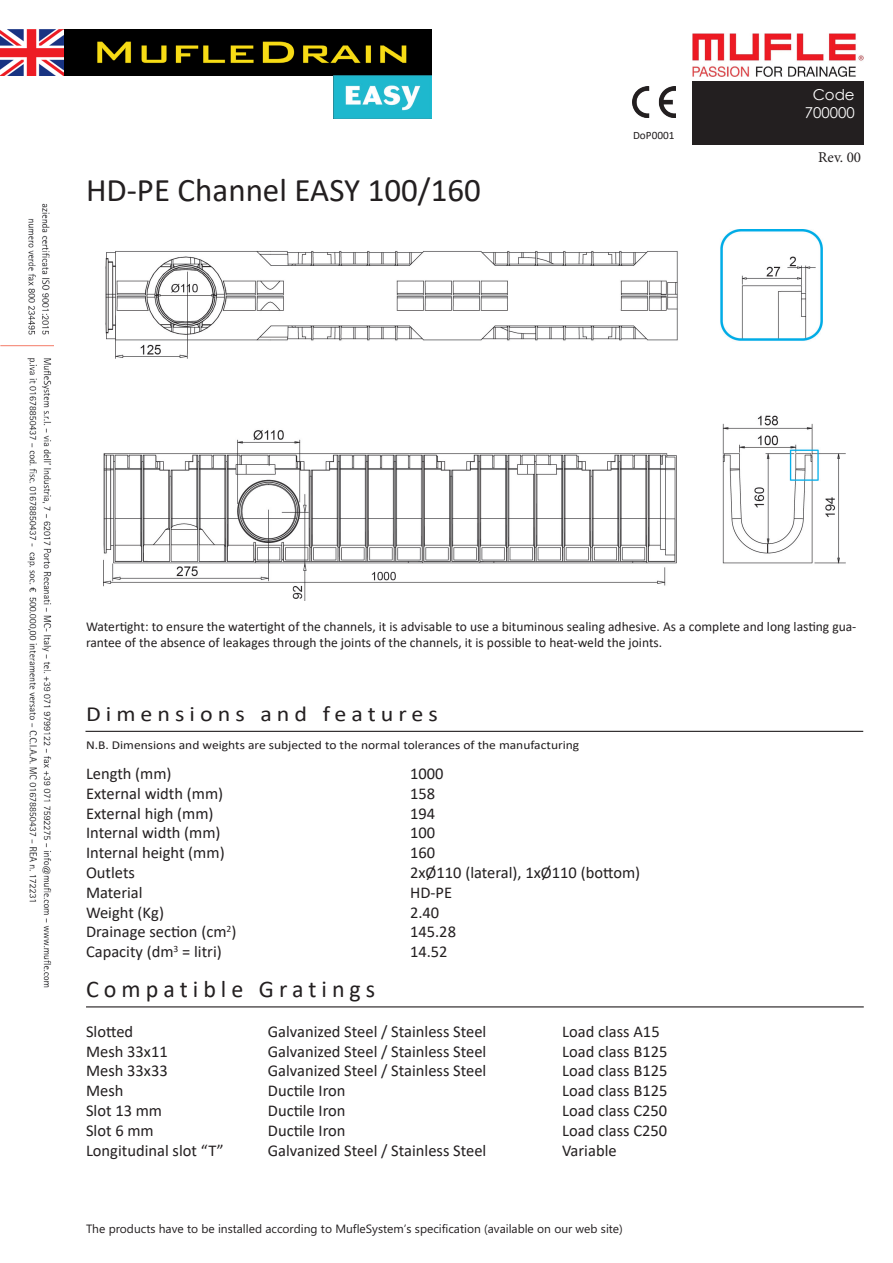
<style>
.page{position:relative;width:893px;height:1263px;background:#fff}
.page>*{position:absolute;margin:0;border:0;box-sizing:border-box;transform-origin:0 0}
.t1{font:33px "Calibri";color:#231f20}
.t2{font:24px "Calibri";letter-spacing:.21em;color:#231f20}
.t3{font:21.6px "Calibri";letter-spacing:.21em;color:#231f20;scale:1.11 1}
.t4{font:16.5px "Calibri";color:#231f20}
.t5{font:15px "Century Gothic";color:#fff}
.t6{font:15px "Minion Pro";color:#231f20}
.t7{font:13.5px/16.2px "Calibri";color:#231f20}
.t8{font:12.15px "Calibri";color:#231f20;scale:1.11 1}
.t9{font:12px "Microsoft Phags Pa";color:#231f20}
.t10{font:11.25px "Calibri";color:#231f20}
</style>
<div class="page">
<img style="left:0;top:204px;width:53px;height:783px">
<div style="left:692px;top:81px;width:171px;height:64px;background:#231f20"></div>
<img style="left:632px;top:87px;width:43px;height:30px">
<img style="left:692px;top:34px;width:171px;height:43px">
<hr style="left:85px;top:731px;width:778px;height:1px;background:#231f20">
<hr style="left:86px;top:1006px;width:778px;height:1px;background:#231f20">
<img style="left:103px;top:229px;width:743px;height:371px">
<img style="left:0;top:30px;width:432px;height:46px">
<img style="left:334px;top:76px;width:97px;height:42px">
<p class="t1" style="left:86px;top:167px;width:396px">HD-PE Channel EASY 100/160</p>
<p class="t10" style="left:633px;top:128px;width:43px">DoP0001</p>
<p class="t5" style="left:813px;top:84px;width:44px">Code</p>
<p class="t5" style="left:805px;top:102px;width:51px">700000</p>
<p class="t6" style="left:818px;top:147px;width:44px">Rev. 00</p>
<p class="t7" style="left:86px;top:618px;width:772px">Watertight: to ensure the watertight of the channels, it is advisable to use a bituminous sealing adhesive. As a complete and long lasting gua&shy;rantee of the absence of leakages through the joints of the channels, it is possible to heat-weld the joints.</p>
<p class="t3" style="left:86px;top:699px;width:319px">Dimensions and features</p>
<p class="t8" style="left:86px;top:736px;width:446px">N.B. Dimensions and weights are subjected to the normal tolerances of the manufacturing</p>
<p class="t4" style="left:86px;top:762px;width:87px">Length (mm)</p>
<p class="t4" style="left:410px;top:762px;width:35px">1000</p>
<p class="t4" style="left:86px;top:782px;width:139px">External width (mm)</p>
<p class="t4" style="left:410px;top:782px;width:27px">158</p>
<p class="t4" style="left:86px;top:802px;width:129px">External high (mm)</p>
<p class="t4" style="left:410px;top:802px;width:27px">194</p>
<p class="t4" style="left:86px;top:821px;width:136px">Internal width (mm)</p>
<p class="t4" style="left:410px;top:821px;width:27px">100</p>
<p class="t4" style="left:86px;top:841px;width:140px">Internal height (mm)</p>
<p class="t4" style="left:410px;top:841px;width:27px">160</p>
<p class="t4" style="left:86px;top:861px;width:51px">Outlets</p>
<p class="t4" style="left:410px;top:861px;width:232px">2xØ110 (lateral), 1xØ110 (bottom)</p>
<p class="t4" style="left:86px;top:881px;width:58px">Material</p>
<p class="t4" style="left:410px;top:881px;width:44px">HD-PE</p>
<p class="t4" style="left:86px;top:901px;width:79px">Weight (Kg)</p>
<p class="t4" style="left:410px;top:901px;width:31px">2.40</p>
<p class="t4" style="left:86px;top:920px;width:152px">Drainage section (cm<sup>2</sup>)</p>
<p class="t4" style="left:410px;top:920px;width:47px">145.28</p>
<p class="t4" style="left:86px;top:940px;width:137px">Capacity (dm<sup>3</sup> = litri)</p>
<p class="t4" style="left:410px;top:940px;width:39px">14.52</p>
<p class="t2" style="left:86px;top:972px;width:291px">Compatible Gratings</p>
<p class="t4" style="left:86px;top:1020px;width:49px">Slotted</p>
<p class="t4" style="left:86px;top:1040px;width:83px">Mesh 33x11</p>
<p class="t4" style="left:86px;top:1059px;width:83px">Mesh 33x33</p>
<p class="t4" style="left:86px;top:1079px;width:39px">Mesh</p>
<p class="t4" style="left:86px;top:1099px;width:78px">Slot 13 mm</p>
<p class="t4" style="left:86px;top:1119px;width:69px">Slot 6 mm</p>
<p class="t4" style="left:86px;top:1139px;width:139px">Longitudinal slot “T”</p>
<p class="t4" style="left:268px;top:1020px;width:220px">Galvanized Steel / Stainless Steel</p>
<p class="t4" style="left:268px;top:1040px;width:220px">Galvanized Steel / Stainless Steel</p>
<p class="t4" style="left:268px;top:1059px;width:220px">Galvanized Steel / Stainless Steel</p>
<p class="t4" style="left:268px;top:1079px;width:79px">Ductile Iron</p>
<p class="t4" style="left:268px;top:1099px;width:79px">Ductile Iron</p>
<p class="t4" style="left:268px;top:1119px;width:79px">Ductile Iron</p>
<p class="t4" style="left:268px;top:1139px;width:220px">Galvanized Steel / Stainless Steel</p>
<p class="t4" style="left:562px;top:1020px;width:99px">Load class A15</p>
<p class="t4" style="left:562px;top:1040px;width:107px">Load class B125</p>
<p class="t4" style="left:562px;top:1059px;width:107px">Load class B125</p>
<p class="t4" style="left:562px;top:1079px;width:107px">Load class B125</p>
<p class="t4" style="left:562px;top:1099px;width:107px">Load class C250</p>
<p class="t4" style="left:562px;top:1119px;width:107px">Load class C250</p>
<p class="t4" style="left:562px;top:1139px;width:56px">Variable</p>
<p class="t9" style="left:86px;top:1221px;width:538px">The products have to be installed according to MufleSystem’s specification (available on our web site)</p>
</div>
